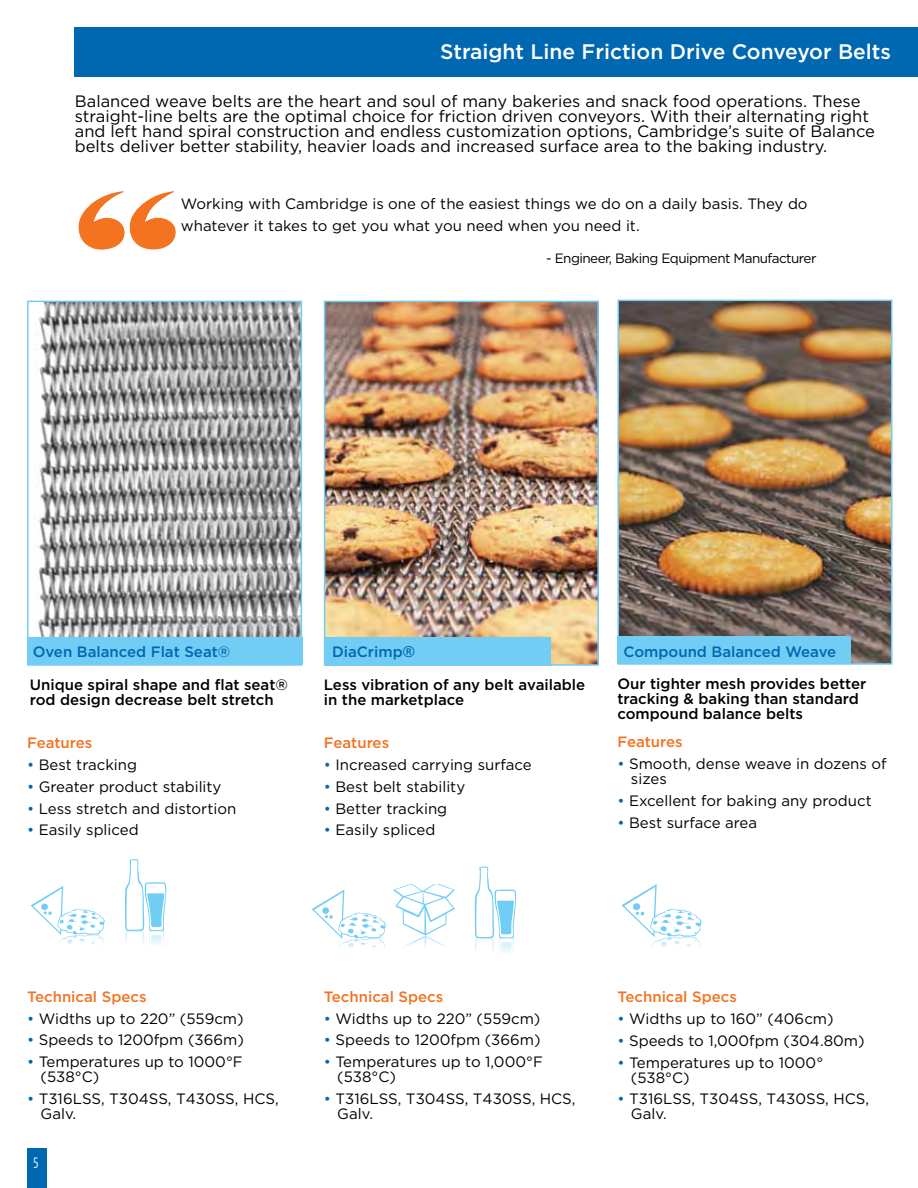
<style>
.page{position:relative;width:918px;height:1188px;background:#fff}
.page>*{position:absolute;margin:0;border:0;box-sizing:border-box;transform-origin:0 0}
.t1{font:500 21px "Gotham";color:#fff}
.t2{font:16.5px/15px "Gotham";color:#000}
.t3{font:15px/15px "Gotham";color:#000}
.t4{font:500 15px/15px "Gotham";color:#000}
.t5{font:500 15px "Gotham";color:#f37321}
.t6{font:500 15px "Gotham";color:#0067b1}
.t7{font:condensed 15px "Gotham HTF";color:#fff}
.t8{font:13.5px "Gotham";letter-spacing:-.04em;color:#000}
.s1{color:#0067b1}
.s2{font-family:"Univers LT Std";font-weight:700}
</style>
<div class="page">
<img style="left:620px;top:303px;width:270px;height:359px">
<div style="left:617px;top:300px;width:276px;height:365px;border:2px solid #72cdf4"></div>
<img style="left:327px;top:304px;width:269px;height:359px">
<div style="left:324px;top:301px;width:275px;height:365px;border:2px solid #72cdf4"></div>
<div style="left:617px;top:637px;width:234px;height:27px;background:#72cdf4"></div>
<div style="left:325px;top:638px;width:225px;height:28px;background:#72cdf4"></div>
<div style="left:75px;top:27px;width:843px;height:49px;background:#0067b1"></div>
<div style="left:27px;top:1149px;width:20px;height:39px;background:#0067b1"></div>
<svg style="left:312px;top:885px;width:143px;height:64px"></svg>
<div style="left:387px;top:938px;width:79px;height:20px;background:#fff"></div>
<svg style="left:622px;top:884px;width:80px;height:64px"></svg>
<svg style="left:78px;top:191px;width:98px;height:59px"></svg>
<img style="left:30px;top:304px;width:269px;height:334px">
<div style="left:27px;top:301px;width:275px;height:365px;border:2px solid #72cdf4"></div>
<div style="left:27px;top:638px;width:275px;height:27px;background:#72cdf4"></div>
<svg style="left:31px;top:886px;width:74px;height:59px"></svg>
<svg style="left:125px;top:859px;width:41px;height:75px"></svg>
<svg style="left:125px;top:934px;width:39px;height:11px"></svg>
<svg style="left:475px;top:866px;width:41px;height:75px"></svg>
<svg style="left:475px;top:941px;width:39px;height:11px"></svg>
<h1 class="t1" style="left:440px;top:40px;width:452px">Straight Line Friction Drive Conveyor Belts</h1>
<p class="t2" style="left:75px;top:94px;width:802px">Balanced weave belts are the heart and soul of many bakeries and snack food operations. These straight-line belts are the optimal choice for friction driven conveyors. With their alternating right and left hand spiral construction and endless customization options, Cambridge’s suite of Balance belts deliver better stability, heavier loads and increased surface area to the baking industry.</p>
<p class="t3" style="left:181px;top:193px;width:628px;line-height:21.6px">Working with Cambridge is one of the easiest things we do on a daily basis. They do whatever it takes to get you what you need when you need it.</p>
<p class="t8" style="left:546px;top:251px;width:272px">- Engineer, Baking Equipment Manufacturer</p>
<p class="t6" style="left:33px;top:643px;width:199px">Oven Balanced Flat Seat®</p>
<p class="t4" style="left:30px;top:677px;width:260px">Unique spiral shape and flat seat® rod design decrease belt stretch</p>
<p class="t5" style="left:27px;top:735px;width:67px">Features</p>
<p class="t3" style="left:27px;top:757px;width:111px"><span class="s1">•</span> Best tracking</p>
<p class="t3" style="left:27px;top:779px;width:196px"><span class="s1">•</span> Greater product stability</p>
<p class="t3" style="left:27px;top:801px;width:211px"><span class="s1">•</span> Less stretch and distortion</p>
<p class="t3" style="left:27px;top:822px;width:113px"><span class="s1">•</span> Easily spliced</p>
<p class="t6" style="left:332px;top:643px;width:84px">DiaCrimp<span class="s2">®</span></p>
<p class="t6" style="left:623px;top:643px;width:214px">Compound Balanced Weave</p>
<p class="t4" style="left:324px;top:677px;width:263px">Less vibration of any belt available in the marketplace</p>
<p class="t5" style="left:324px;top:735px;width:67px">Features</p>
<p class="t3" style="left:324px;top:757px;width:209px"><span class="s1">•</span> Increased carrying surface</p>
<p class="t3" style="left:324px;top:779px;width:143px"><span class="s1">•</span> Best belt stability</p>
<p class="t3" style="left:324px;top:801px;width:125px"><span class="s1">•</span> Better tracking</p>
<p class="t3" style="left:324px;top:822px;width:113px"><span class="s1">•</span> Easily spliced</p>
<p class="t4" style="left:617px;top:676px;width:250px">Our tighter mesh provides better tracking &amp; baking than standard compound balance belts</p>
<p class="t5" style="left:617px;top:734px;width:67px">Features</p>
<p class="t3" style="left:631px;top:756px;width:257px;text-indent:-14px"><span class="s1">•</span> Smooth, dense weave in dozens of sizes</p>
<p class="t3" style="left:617px;top:793px;width:256px"><span class="s1">•</span> Excellent for baking any product</p>
<p class="t3" style="left:617px;top:815px;width:141px"><span class="s1">•</span> Best surface area</p>
<p class="t5" style="left:27px;top:988px;width:121px">Technical Specs</p>
<p class="t3" style="left:27px;top:1011px;width:218px"><span class="s1">•</span> Widths up to 220” (559cm)</p>
<p class="t3" style="left:27px;top:1032px;width:218px"><span class="s1">•</span> Speeds to 1200fpm (366m)</p>
<p class="t3" style="left:41px;top:1054px;width:204px;text-indent:-14px"><span class="s1">•</span> Temperatures up to 1000°F (538°C)</p>
<p class="t3" style="left:41px;top:1091px;width:240px;text-indent:-14px"><span class="s1">•</span> T316LSS, T304SS, T430SS, HCS,<br>Galv.</p>
<p class="t7" style="left:34px;top:1155px;width:6px">5</p>
<p class="t5" style="left:324px;top:988px;width:121px">Technical Specs</p>
<p class="t3" style="left:324px;top:1011px;width:218px"><span class="s1">•</span> Widths up to 220” (559cm)</p>
<p class="t3" style="left:324px;top:1032px;width:218px"><span class="s1">•</span> Speeds to 1200fpm (366m)</p>
<p class="t3" style="left:337px;top:1054px;width:207px;text-indent:-13px"><span class="s1">•</span> Temperatures up to 1,000°F (538°C)</p>
<p class="t3" style="left:337px;top:1091px;width:240px;text-indent:-13px"><span class="s1">•</span> T316LSS, T304SS, T430SS, HCS,<br>Galv.</p>
<p class="t5" style="left:617px;top:989px;width:121px">Technical Specs</p>
<p class="t3" style="left:617px;top:1011px;width:218px"><span class="s1">•</span> Widths up to 160” (406cm)</p>
<p class="t3" style="left:617px;top:1033px;width:249px"><span class="s1">•</span> Speeds to 1,000fpm (304.80m)</p>
<p class="t3" style="left:631px;top:1055px;width:194px;text-indent:-14px"><span class="s1">•</span> Temperatures up to 1000° (538°C)</p>
<p class="t3" style="left:631px;top:1091px;width:240px;text-indent:-14px"><span class="s1">•</span> T316LSS, T304SS, T430SS, HCS,<br>Galv.</p>
</div>
